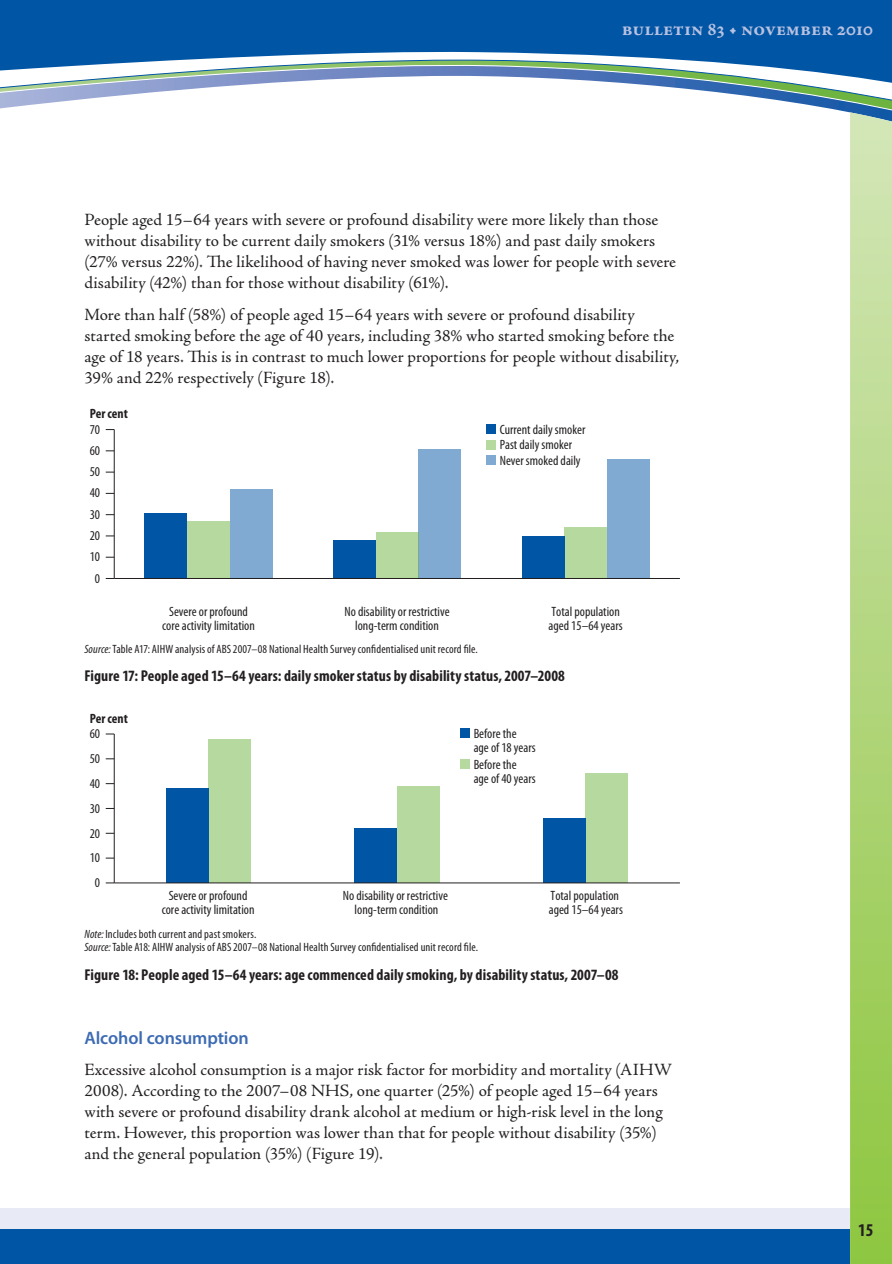
<style>
.page{position:relative;width:892px;height:1264px;background:#fff}
.page>*{position:absolute;margin:0;border:0;box-sizing:border-box;transform-origin:0 0}
.t1{font:700 20.25px "Adobe Jenson Pro";color:#b9c2e1}
.Heading_2{font:600 18px "Myriad Pro";letter-spacing:-.005em;color:#3d6bb3}
.t2{font:700 condensed 18px "Myriad Pro";color:#231f20}
.Body_text{font:17.25px/21px "Adobe Jenson Pro";color:#231f20}
.Figure_caption{font:700 condensed 15.75px "Myriad Pro";letter-spacing:.005em;color:#231f20}
.t3{font:condensed 13.5px/13.5px "Myriad Pro";color:#211e1e}
.t4{font:700 condensed 13.5px "Myriad Pro";color:#211e1e}
.Figure_notes{font:condensed 12px "Myriad Pro";letter-spacing:.01em;color:#231f20}
.s1{font-style:italic}
</style>
<div class="page">
<div style="left:0;top:1207px;width:850px;height:22px;background:#e8eaf5"></div>
<div style="left:0;top:1229px;width:850px;height:34px;background:#0155a5"></div>
<svg style="left:0;top:0;width:892px;height:62px;background:#105faa"></svg>
<svg style="left:0;top:62px;width:892px;height:51px"></svg>
<svg style="left:850px;top:112px;width:42px;height:1151px;background:#b0d57c"></svg>
<div style="left:607px;top:459px;width:42px;height:119px;background:#80aad2"></div>
<div style="left:564px;top:527px;width:43px;height:51px;background:#b5d99f"></div>
<div style="left:522px;top:536px;width:42px;height:42px;background:#0155a5"></div>
<div style="left:418px;top:448px;width:43px;height:130px;background:#80aad2"></div>
<div style="left:376px;top:531px;width:42px;height:47px;background:#b5d99f"></div>
<div style="left:333px;top:540px;width:43px;height:38px;background:#0155a5"></div>
<div style="left:230px;top:489px;width:42px;height:89px;background:#80aad2"></div>
<div style="left:187px;top:521px;width:43px;height:57px;background:#b5d99f"></div>
<div style="left:145px;top:512px;width:42px;height:66px;background:#0155a5"></div>
<hr style="left:114px;top:429px;width:1px;height:149px;background:#231f20">
<hr style="left:114px;top:578px;width:566px;height:1px;background:#231f20">
<div style="left:486px;top:423px;width:10px;height:10px;background:#0155a5"></div>
<div style="left:486px;top:439px;width:10px;height:10px;background:#b5d99f"></div>
<div style="left:486px;top:455px;width:10px;height:10px;background:#80aad2"></div>
<div style="left:397px;top:786px;width:42px;height:96px;background:#b5d99f"></div>
<div style="left:585px;top:773px;width:43px;height:109px;background:#b5d99f"></div>
<div style="left:208px;top:738px;width:43px;height:144px;background:#b5d99f"></div>
<div style="left:166px;top:788px;width:42px;height:94px;background:#0155a5"></div>
<div style="left:354px;top:828px;width:43px;height:54px;background:#0155a5"></div>
<div style="left:543px;top:818px;width:42px;height:64px;background:#0155a5"></div>
<hr style="left:114px;top:733px;width:1px;height:149px;background:#231f20">
<hr style="left:114px;top:882px;width:566px;height:1px;background:#231f20">
<div style="left:460px;top:728px;width:10px;height:10px;background:#0155a5"></div>
<div style="left:460px;top:759px;width:10px;height:10px;background:#b5d99f"></div>
<p class="t1" style="left:622px;top:17px;width:253px">Bulletin 83 • November 2010</p>
<p class="Body_text" style="left:84px;top:210px;width:593px">People aged 15–64 years with severe or profound disability were more likely than those without disability to be current daily smokers (31% versus 18%) and past daily smokers (27% versus 22%). The likelihood of having never smoked was lower for people with severe disability (42%) than for those without disability (61%).</p>
<p class="Body_text" style="left:84px;top:304px;width:596px">More than half (58%) of people aged 15–64 years with severe or profound disability started smoking before the age of 40 years, including 38% who started smoking before the age of 18 years. This is in contrast to much lower proportions for people without disability, 39% and 22% respectively (Figure 18).</p>
<p class="t4" style="left:90px;top:405px;width:40px">Per cent</p>
<p class="t3" style="left:90px;top:422px;width:12px">70</p>
<p class="t3" style="left:90px;top:443px;width:12px">60</p>
<p class="t3" style="left:90px;top:464px;width:12px">50</p>
<p class="t3" style="left:90px;top:486px;width:12px">40</p>
<p class="t3" style="left:90px;top:507px;width:12px">30</p>
<p class="t3" style="left:90px;top:528px;width:12px">20</p>
<p class="t3" style="left:90px;top:550px;width:12px">10</p>
<p class="t3" style="left:95px;top:571px;width:7px">0</p>
<p class="t3" style="left:162px;top:604px;width:94px;text-align:center">Severe or profound core activity limitation</p>
<p class="t3" style="left:500px;top:422px;width:87px">Current daily smoker</p>
<p class="t3" style="left:500px;top:438px;width:74px">Past daily smoker</p>
<p class="t3" style="left:500px;top:453px;width:82px">Never smoked daily</p>
<p class="t3" style="left:344px;top:604px;width:107px;text-align:center">No disability or restrictive long-term condition</p>
<p class="t3" style="left:548px;top:604px;width:76px">Total population aged 15–64 years</p>
<p class="Figure_notes" style="left:84px;top:641px;width:395px"><span class="s1">Source:</span> Table A17: AIHW analysis of ABS 2007–08 National Health Survey confidentialised unit record file.</p>
<p class="Figure_caption" style="left:84px;top:666px;width:482px">Figure 17: People aged 15–64 years: daily smoker status by disability status, 2007–2008</p>
<p class="t4" style="left:90px;top:710px;width:40px">Per cent</p>
<p class="t3" style="left:90px;top:726px;width:12px">60</p>
<p class="t3" style="left:90px;top:751px;width:12px">50</p>
<p class="t3" style="left:90px;top:776px;width:12px">40</p>
<p class="t3" style="left:90px;top:801px;width:12px">30</p>
<p class="t3" style="left:90px;top:826px;width:12px">20</p>
<p class="t3" style="left:90px;top:850px;width:12px">10</p>
<p class="t3" style="left:95px;top:875px;width:7px">0</p>
<p class="t3" style="left:162px;top:888px;width:94px;text-align:center">Severe or profound core activity limitation</p>
<p class="t3" style="left:474px;top:726px;width:63px">Before the<br>age of 18 years</p>
<p class="t3" style="left:474px;top:757px;width:63px">Before the<br>age of 40 years</p>
<p class="t3" style="left:343px;top:888px;width:107px;text-align:center">No disability or restrictive long-term condition</p>
<p class="t3" style="left:549px;top:888px;width:76px">Total population aged 15–64 years</p>
<p class="Figure_notes" style="left:84px;top:926px;width:173px"><span class="s1">Note:</span> Includes both current and past smokers.</p>
<p class="Figure_notes" style="left:84px;top:940px;width:395px"><span class="s1">Source:</span> Table A18: AIHW analysis of ABS 2007–08 National Health Survey confidentialised unit record file.</p>
<p class="Figure_caption" style="left:84px;top:964px;width:535px">Figure 18: People aged 15–64 years: age commenced daily smoking, by disability status, 2007–08</p>
<p class="Heading_2" style="left:84px;top:1025px;width:166px">Alcohol consumption</p>
<p class="Body_text" style="left:84px;top:1059px;width:589px">Excessive alcohol consumption is a major risk factor for morbidity and mortality (AIHW 2008). According to the 2007–08 NHS, one quarter (25%) of people aged 15–64 years with severe or profound disability drank alcohol at medium or high-risk level in the long term. However, this proportion was lower than that for people without disability (35%) and the general population (35%) (Figure 19).</p>
<p class="t2" style="left:858px;top:1218px;width:17px">15</p>
</div>
